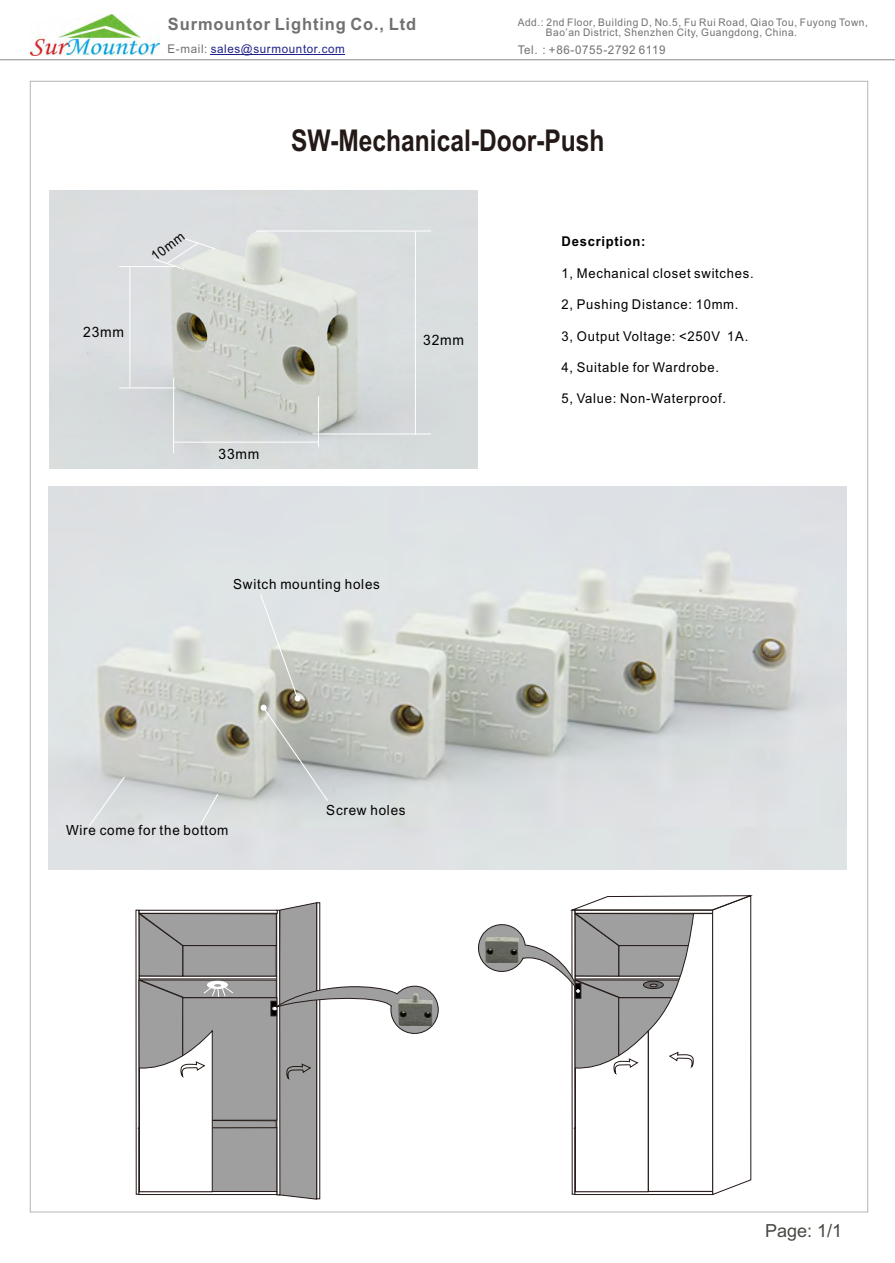
<style>
.page{position:relative;width:895px;height:1263px;background:#fff}
.page>*{position:absolute;margin:0;border:0;box-sizing:border-box;transform-origin:0 0}
.t1{font:700 30px "Arial";color:#231916;scale:.82 1}
.t2{font:18px "Arial";color:#484841}
.t3{font:700 16.95px "Arial";letter-spacing:.055em;color:#717171;scale:.96 1}
.t4{font:14.4px "Arial";letter-spacing:.055em;color:#000;scale:.96 1}
.t5{font:13.95px "Arial";letter-spacing:.055em;color:#000;scale:.96 1}
.t6{font:13.5px "Arial";letter-spacing:.055em;color:#000;scale:.96 1}
.t7{font:700 13.5px "Arial";letter-spacing:.055em;color:#000;scale:.96 1}
.t8{font:12px "Arial";letter-spacing:.055em;color:#1e2188;scale:.96 1}
.t9{font:12px "Arial";letter-spacing:.055em;color:#717171;scale:.96 1}
.t10{font:10.5px/10.6px "Arial";letter-spacing:.055em;color:#717171;scale:.96 1}
.s1{color:#717171}
</style>
<div class="page">
<hr style="left:0;top:59px;width:894px;height:1px;background:#898989">
<img style="left:30px;top:15px;width:129px;height:40px">
<hr style="left:210px;top:54px;width:134px;height:1px;background:#1e2188">
<img style="left:50px;top:191px;width:427px;height:277px">
<hr style="left:256px;top:231px;width:175px;height:1px;background:#fff">
<hr style="left:312px;top:434px;width:119px;height:1px;background:#fff">
<hr style="left:415px;top:231px;width:1px;height:204px;background:#fff">
<hr style="left:173px;top:378px;width:1px;height:75px;background:#fff">
<hr style="left:318px;top:397px;width:1px;height:50px;background:#fff">
<hr style="left:174px;top:442px;width:144px;height:1px;background:#fff">
<hr style="left:119px;top:388px;width:56px;height:1px;background:#fff">
<hr style="left:119px;top:266px;width:56px;height:1px;background:#fff">
<hr style="left:129px;top:266px;width:1px;height:122px;background:#fff">
<svg style="left:153px;top:238px;width:63px;height:32px;background:#e0e3e2"></svg>
<img style="left:48px;top:486px;width:798px;height:383px">
<svg style="left:260px;top:594px;width:68px;height:207px;background:#c5c8c3"></svg>
<svg style="left:199px;top:793px;width:20px;height:33px"></svg>
<svg style="left:88px;top:776px;width:38px;height:51px;background:#d8dbdc"></svg>
<svg style="left:135px;top:902px;width:304px;height:298px"></svg>
<svg style="left:478px;top:895px;width:275px;height:301px"></svg>
<img style="left:485px;top:937px;width:32px;height:25px">
<p class="t3" style="left:168px;top:18px;width:260px">Surmountor Lighting Co., Ltd</p>
<p class="t10" style="left:545px;top:18px;width:337px;text-indent:-28px">Add.: 2nd Floor, Building D, No.5, Fu Rui Road, Qiao Tou, Fuyong Town,<br>Bao’an District, Shenzhen City, Guangdong, China.</p>
<p class="t8" style="left:167px;top:44px;width:186px"><span class="s1">E-mail:</span> sales@surmountor.com</p>
<p class="t9" style="left:517px;top:45px;width:156px">Tel. : +86-0755-2792 6119</p>
<p class="t4" style="left:83px;top:326px;width:44px">23mm</p>
<p class="t6" style="left:149px;top:254px;width:41px;rotate:-37deg">10mm</p>
<h1 class="t1" style="left:291px;top:129px;width:383px">SW-Mechanical-Door-Push</h1>
<p class="t4" style="left:218px;top:448px;width:44px">33mm</p>
<p class="t4" style="left:423px;top:335px;width:44px">32mm</p>
<p class="t7" style="left:561px;top:236px;width:89px">Description:</p>
<p class="t6" style="left:561px;top:268px;width:201px">1, Mechanical closet switches.</p>
<p class="t6" style="left:561px;top:299px;width:186px">2, Pushing Distance: 10mm.</p>
<p class="t6" style="left:561px;top:331px;width:196px">3, Output Voltage: &lt;250V 1A.</p>
<p class="t6" style="left:561px;top:362px;width:165px">4, Suitable for Wardrobe.</p>
<p class="t6" style="left:561px;top:394px;width:173px">5, Value: Non-Waterproof.</p>
<p class="t5" style="left:233px;top:579px;width:154px">Switch mounting holes</p>
<p class="t5" style="left:326px;top:805px;width:84px">Screw holes</p>
<p class="t5" style="left:66px;top:825px;width:171px">Wire come for the bottom</p>
<h2 class="t2" style="left:764px;top:1224px;width:79px">Page: 1/1</h2>
</div>
